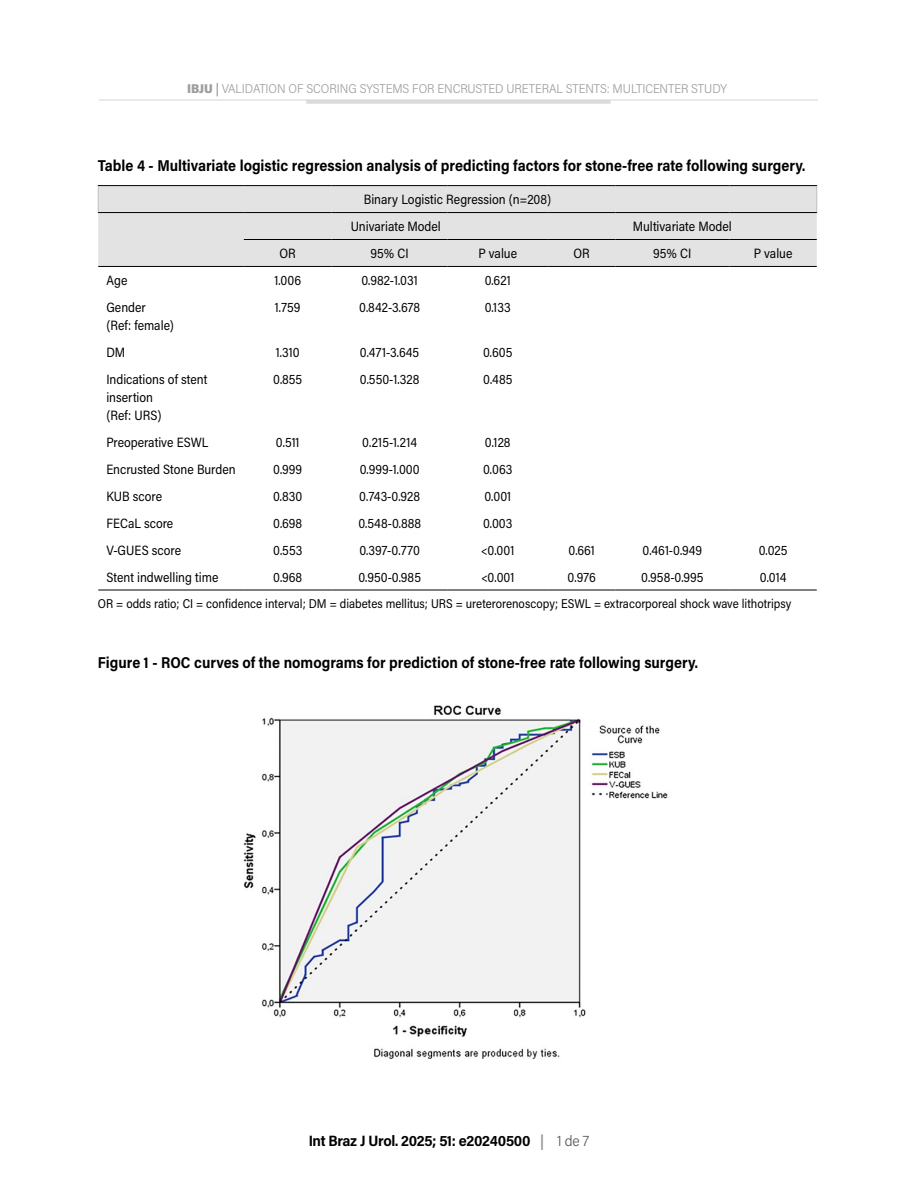
<style>
.page{position:relative;width:898px;height:1200px;background:#fff}
.page>*{position:absolute;margin:0;border:0;box-sizing:border-box;transform-origin:0 0}
.t1{font:700 15.75px "Acumin Pro Semi Cond";color:#000;scale:.95 1}
.t2{font:700 15px "Acumin Pro Semi Cond";letter-spacing:-.02em;color:#000}
.t3{font:13.5px/18px "Acumin Pro Semi Cond";color:#000;scale:.95 1}
.t4{font:12.75px "Acumin Pro Semi Cond";color:#000;scale:.95 1}
.t5{font:300 12.75px "Acumin Pro Semi Cond";letter-spacing:-.005em;color:#9d9d9c}
.s1{font-weight:900}
.s2{font-weight:600}
.s3{color:#9d9d9c}
.s4{font-weight:300;color:#575756}
</style>
<div class="page">
<hr style="left:99px;top:99px;width:718px;height:2px;background:#e3e3e3">
<hr style="left:306px;top:100px;width:304px;height:4px;background:#dadada">
<div style="left:98px;top:186px;width:718px;height:80px;background:#e3e3e3"></div>
<hr style="left:98px;top:185px;width:146px;height:1px;background:#000">
<hr style="left:244px;top:185px;width:87px;height:1px;background:#000">
<hr style="left:331px;top:185px;width:116px;height:1px;background:#000">
<hr style="left:447px;top:185px;width:100px;height:1px;background:#000">
<hr style="left:547px;top:185px;width:68px;height:1px;background:#000">
<hr style="left:615px;top:185px;width:114px;height:1px;background:#000">
<hr style="left:729px;top:185px;width:87px;height:1px;background:#000">
<hr style="left:98px;top:212px;width:146px;height:1px;background:#000">
<hr style="left:244px;top:212px;width:87px;height:1px;background:#000">
<hr style="left:331px;top:212px;width:116px;height:1px;background:#000">
<hr style="left:447px;top:212px;width:100px;height:1px;background:#000">
<hr style="left:547px;top:212px;width:68px;height:1px;background:#000">
<hr style="left:615px;top:212px;width:114px;height:1px;background:#000">
<hr style="left:729px;top:212px;width:87px;height:1px;background:#000">
<hr style="left:244px;top:239px;width:87px;height:1px;background:#000">
<hr style="left:331px;top:239px;width:116px;height:1px;background:#000">
<hr style="left:447px;top:239px;width:100px;height:1px;background:#000">
<hr style="left:547px;top:239px;width:68px;height:1px;background:#000">
<hr style="left:615px;top:239px;width:114px;height:1px;background:#000">
<hr style="left:729px;top:239px;width:87px;height:1px;background:#000">
<hr style="left:98px;top:266px;width:146px;height:1px;background:#000">
<hr style="left:244px;top:266px;width:87px;height:1px;background:#000">
<hr style="left:331px;top:266px;width:116px;height:1px;background:#000">
<hr style="left:447px;top:266px;width:100px;height:1px;background:#000">
<hr style="left:547px;top:266px;width:68px;height:1px;background:#000">
<hr style="left:615px;top:266px;width:114px;height:1px;background:#000">
<hr style="left:729px;top:266px;width:87px;height:1px;background:#000">
<hr style="left:98px;top:589px;width:146px;height:1px;background:#000">
<hr style="left:244px;top:589px;width:87px;height:1px;background:#000">
<hr style="left:331px;top:589px;width:116px;height:1px;background:#000">
<hr style="left:447px;top:589px;width:100px;height:1px;background:#000">
<hr style="left:547px;top:589px;width:68px;height:1px;background:#000">
<hr style="left:615px;top:589px;width:114px;height:1px;background:#000">
<hr style="left:729px;top:589px;width:87px;height:1px;background:#000">
<svg style="left:98px;top:186px;width:1px;height:26px"></svg>
<svg style="left:816px;top:186px;width:1px;height:26px"></svg>
<img style="left:243px;top:705px;width:425px;height:354px">
<p class="t5" style="left:187px;top:79px;width:541px"><span class="s1">IBJU</span> <span class="s2">|</span> VALIDATION OF SCORING SYSTEMS FOR ENCRUSTED URETERAL STENTS: MULTICENTER STUDY</p>
<p class="t1" style="left:98px;top:154px;width:745px">Table 4 - Multivariate logistic regression analysis of predicting factors for stone-free rate following surgery.</p>
<p class="t3" style="left:350px;top:185px;width:212px;line-height:27px;text-indent:13px">Binary Logistic Regression (n=208)<br>Univariate Model</p>
<p class="t3" style="left:632px;top:217px;width:105px">Multivariate Model</p>
<p class="t3" style="left:279px;top:243px;width:19px">OR</p>
<p class="t3" style="left:370px;top:243px;width:42px">95% CI</p>
<p class="t3" style="left:478px;top:243px;width:42px">P value</p>
<p class="t3" style="left:573px;top:243px;width:19px">OR</p>
<p class="t3" style="left:653px;top:243px;width:42px">95% CI</p>
<p class="t3" style="left:753px;top:243px;width:42px">P value</p>
<p class="t3" style="left:106px;top:270px;width:24px">Age</p>
<p class="t3" style="left:274px;top:270px;width:30px">1.006</p>
<p class="t3" style="left:361px;top:270px;width:61px">0.982-1.031</p>
<p class="t3" style="left:484px;top:270px;width:29px">0.621</p>
<p class="t3" style="left:106px;top:297px;width:73px">Gender (Ref: female)</p>
<p class="t3" style="left:275px;top:297px;width:29px">1.759</p>
<p class="t3" style="left:359px;top:297px;width:66px">0.842-3.678</p>
<p class="t3" style="left:484px;top:297px;width:29px">0.133</p>
<p class="t3" style="left:106px;top:342px;width:21px">DM</p>
<p class="t3" style="left:275px;top:342px;width:27px">1.310</p>
<p class="t3" style="left:360px;top:342px;width:64px">0.471-3.645</p>
<p class="t3" style="left:483px;top:342px;width:32px">0.605</p>
<p class="t3" style="left:106px;top:369px;width:108px">Indications of stent insertion<br>(Ref: URS)</p>
<p class="t3" style="left:273px;top:369px;width:32px">0.855</p>
<p class="t3" style="left:360px;top:369px;width:64px">0.550-1.328</p>
<p class="t3" style="left:483px;top:369px;width:32px">0.485</p>
<p class="t3" style="left:106px;top:432px;width:109px">Preoperative ESWL</p>
<p class="t3" style="left:276px;top:432px;width:26px">0.511</p>
<p class="t3" style="left:362px;top:432px;width:59px">0.215-1.214</p>
<p class="t3" style="left:485px;top:432px;width:28px">0.128</p>
<p class="t3" style="left:106px;top:459px;width:138px">Encrusted Stone Burden</p>
<p class="t3" style="left:273px;top:459px;width:32px">0.999</p>
<p class="t3" style="left:359px;top:459px;width:65px">0.999-1.000</p>
<p class="t3" style="left:483px;top:459px;width:32px">0.063</p>
<p class="t3" style="left:106px;top:486px;width:60px">KUB score</p>
<p class="t3" style="left:273px;top:486px;width:32px">0.830</p>
<p class="t3" style="left:359px;top:486px;width:66px">0.743-0.928</p>
<p class="t3" style="left:484px;top:486px;width:30px">0.001</p>
<p class="t3" style="left:106px;top:513px;width:72px">FECaL score</p>
<p class="t3" style="left:273px;top:513px;width:32px">0.698</p>
<p class="t3" style="left:358px;top:513px;width:67px">0.548-0.888</p>
<p class="t3" style="left:483px;top:513px;width:32px">0.003</p>
<p class="t3" style="left:106px;top:540px;width:80px">V-GUES score</p>
<p class="t3" style="left:273px;top:540px;width:32px">0.553</p>
<p class="t3" style="left:359px;top:540px;width:65px">0.397-0.770</p>
<p class="t3" style="left:481px;top:540px;width:36px">&lt;0.001</p>
<p class="t3" style="left:568px;top:540px;width:29px">0.661</p>
<p class="t3" style="left:642px;top:540px;width:64px">0.461-0.949</p>
<p class="t3" style="left:758px;top:540px;width:32px">0.025</p>
<p class="t3" style="left:106px;top:567px;width:119px">Stent indwelling time</p>
<p class="t3" style="left:273px;top:567px;width:32px">0.968</p>
<p class="t3" style="left:358px;top:567px;width:67px">0.950-0.985</p>
<p class="t3" style="left:481px;top:567px;width:36px">&lt;0.001</p>
<p class="t3" style="left:567px;top:567px;width:31px">0.976</p>
<p class="t3" style="left:641px;top:567px;width:67px">0.958-0.995</p>
<p class="t3" style="left:759px;top:567px;width:29px">0.014</p>
<p class="t4" style="left:98px;top:594px;width:731px">OR = odds ratio; CI = confidence interval; DM = diabetes mellitus; URS = ureterorenoscopy; ESWL = extracorporeal shock wave lithotripsy</p>
<p class="t1" style="left:98px;top:650px;width:632px">Figure 1 - ROC curves of the nomograms for prediction of stone-free rate following surgery.</p>
<p class="t2" style="left:308px;top:1129px;width:282px">Int Braz J Urol. 2025; 51: e20240500 <span class="s3">|</span> <span class="s4">1 de 7</span></p>
</div>
